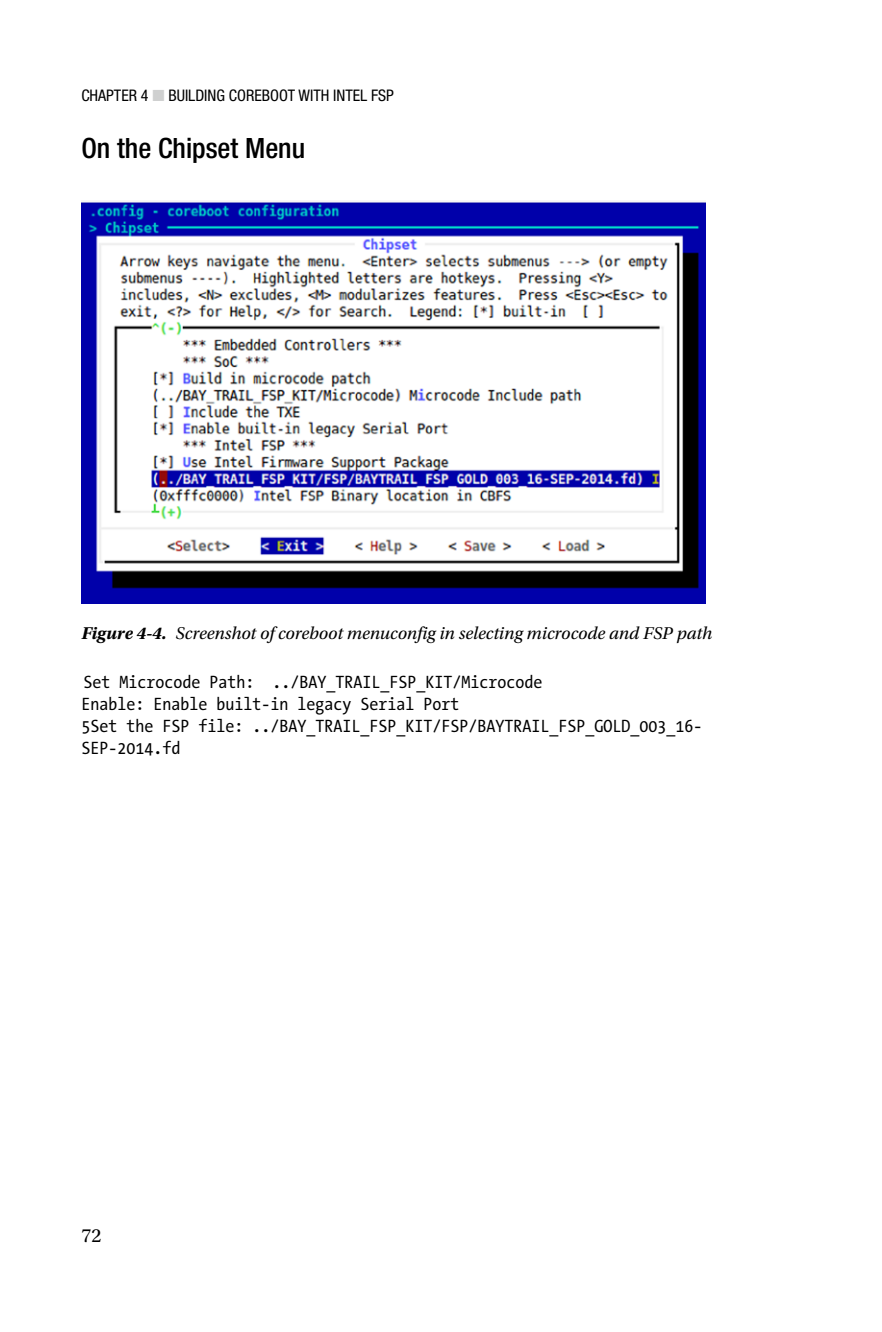
<style>
.page{position:relative;width:882px;height:1332px;background:#fff}
.page>*{position:absolute;margin:0;border:0;box-sizing:border-box;transform-origin:0 0}
.t1{font:500 condensed 28px "Helvetica Neue";color:#000}
.t2{font:20px "Utopia Std";color:#000}
.t3{font:18px/22px "The Sans Mono Con Normal";color:#000}
.t4{font:italic 18px "Utopia Std";color:#000}
.t5{font:condensed 16px "Helvetica Neue";color:#000}
.s1{color:#cfd0d0}
.s2{font-weight:700}
</style>
<div class="page">
<img style="left:81px;top:201px;width:624px;height:403px">
<p class="t5" style="left:81px;top:87px;width:313px">CHAPTER 4 <span class="s1">■</span> BUILDING COREBOOT WITH INTEL FSP</p>
<h1 class="t1" style="left:81px;top:131px;width:225px">On the Chipset Menu</h1>
<p class="t4" style="left:81px;top:623px;width:632px"><span class="s2">Figure 4-4.</span> Screenshot of coreboot menuconfig in selecting microcode and FSP path</p>
<p class="t3" style="left:81px;top:672px;width:622px">Set Microcode Path: ../BAY_TRAIL_FSP_KIT/Microcode<br>Enable: Enable built-in legacy Serial Port<br>5Set the FSP file: ../BAY_TRAIL_FSP_KIT/FSP/BAYTRAIL_FSP_GOLD_003_16- SEP-2014.fd</p>
<p class="t2" style="left:81px;top:1225px;width:22px">72</p>
</div>
